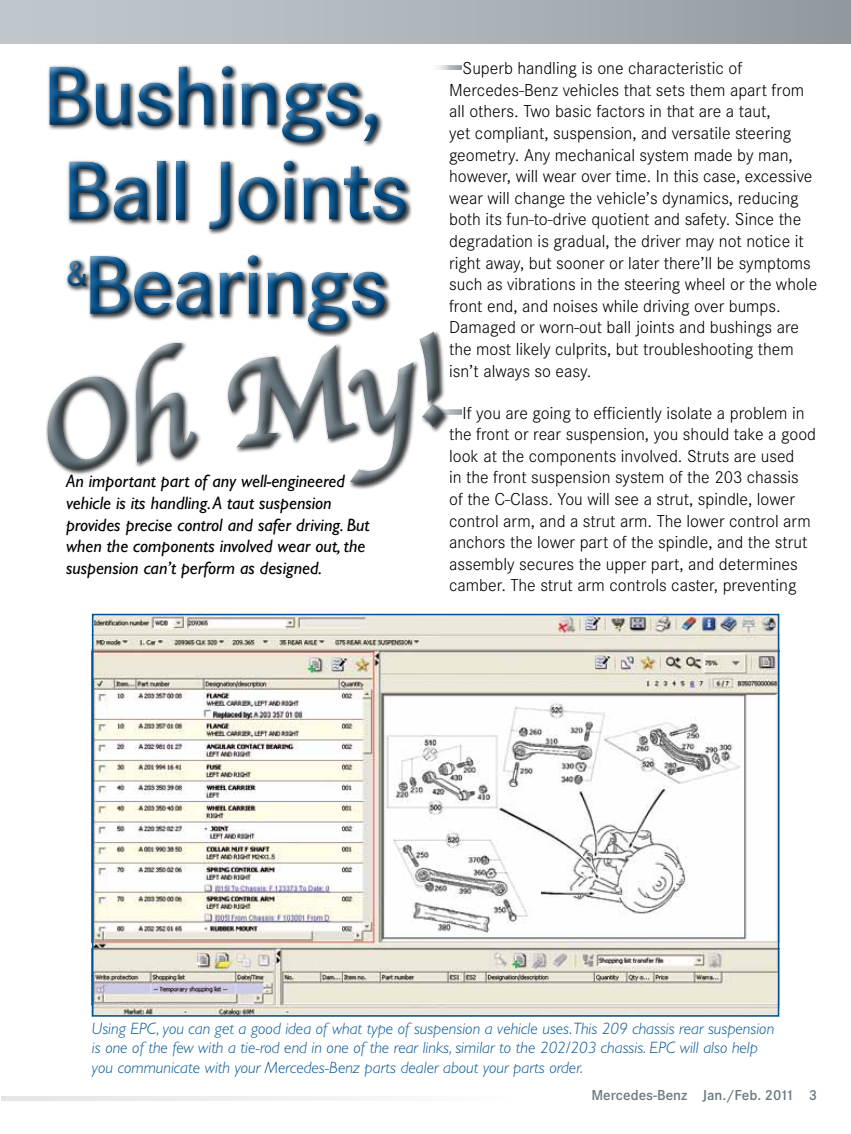
<style>
.page{position:relative;width:851px;height:1134px;background:#fff}
.page>*{position:absolute;margin:0;border:0;box-sizing:border-box;transform-origin:0 0}
.t1{font:124.05px "Apple Chancery";color:#697880}
.t2{font:600 86.7px/94.5px "Corporate S";letter-spacing:-.02em;color:#005596}
.t3{font:600 38.55px "Corporate S";color:#005596}
.t4{font:300 18px/21.6px "Corporate S";color:#000}
.t5{font:italic 18px/21.6px "Gill Sans";color:#000}
.t6{font:italic 300 16.5px/19.8px "Gill Sans";color:#005596}
.t7{font:600 15px "Corporate S";color:#697880}
</style>
<div class="page">
<div style="left:0;top:0;width:850px;height:44px;background:linear-gradient(to right,#c4ccd1,#959da2)"></div>
<hr style="left:0;top:1097px;width:518px;height:3px;background:#f0f0f1">
<svg style="left:46px;top:331px;width:416px;height:158px"></svg>
<img style="left:95px;top:617px;width:681px;height:397px">
<div style="left:92px;top:614px;width:687px;height:403px;border:2px solid #005596"></div>
<svg style="left:46px;top:64px;width:372px;height:280px"></svg>
<div style="left:59px;top:250px;width:35px;height:39px;background:#fff"></div>
<svg style="left:60px;top:255px;width:38px;height:43px"></svg>
<hr style="left:0;top:556px;width:1px;height:578px;background:#fff">
<svg style="left:437px;top:66px;width:24px;height:4px"></svg>
<p class="t4" style="left:449px;top:58px;width:369px;text-indent:14px">Superb handling is one characteristic of Mercedes-Benz vehicles that sets them apart from all others. Two basic factors in that are a taut,<br>yet compliant, suspension, and versatile steering geometry. Any mechanical system made by man, however, will wear over time. In this case, excessive wear will change the vehicle’s dynamics, reducing both its fun-to-drive quotient and safety. Since the degradation is gradual, the driver may not notice it right away, but sooner or later there’ll be symptoms such as vibrations in the steering wheel or the whole front end, and noises while driving over bumps.<br>Damaged or worn-out ball joints and bushings are the most likely culprits, but troubleshooting them isn’t always so easy.</p>
<p class="t4" style="left:449px;top:402px;width:368px;text-indent:14px">If you are going to efficiently isolate a problem in the front or rear suspension, you should take a good look at the components involved. Struts are used<br>in the front suspension system of the 203 chassis of the C-Class. You will see a strut, spindle, lower control arm, and a strut arm. The lower control arm anchors the lower part of the spindle, and the strut assembly secures the upper part, and determines camber. The strut arm controls caster, preventing</p>
<h2 class="t2" style="left:42px;top:50px;width:369px">Bushings,<br>Ball Joints<br>Bearings</h2>
<h3 class="t3" style="left:66px;top:251px;width:24px">&amp;</h3>
<h1 class="t1" style="left:28px;top:331px;width:409px;rotate:-7deg">Oh My!</h1>
<p class="t5" style="left:66px;top:471px;width:305px">An important part of any well-engineered vehicle is its handling. A taut suspension provides precise control and safer driving. But when the components involved wear out, the suspension can’t perform as designed.</p>
<p class="t6" style="left:92px;top:1018px;width:683px">Using EPC, you can get a good idea of what type of suspension a vehicle uses. This 209 chassis rear suspension is one of the few with a tie-rod end in one of the rear links, similar to the 202/203 chassis. EPC will also help you communicate with your Mercedes-Benz parts dealer about your parts order.</p>
<p class="t7" style="left:591px;top:1087px;width:227px">Mercedes-Benz Jan./Feb. 2011 3</p>
</div>
